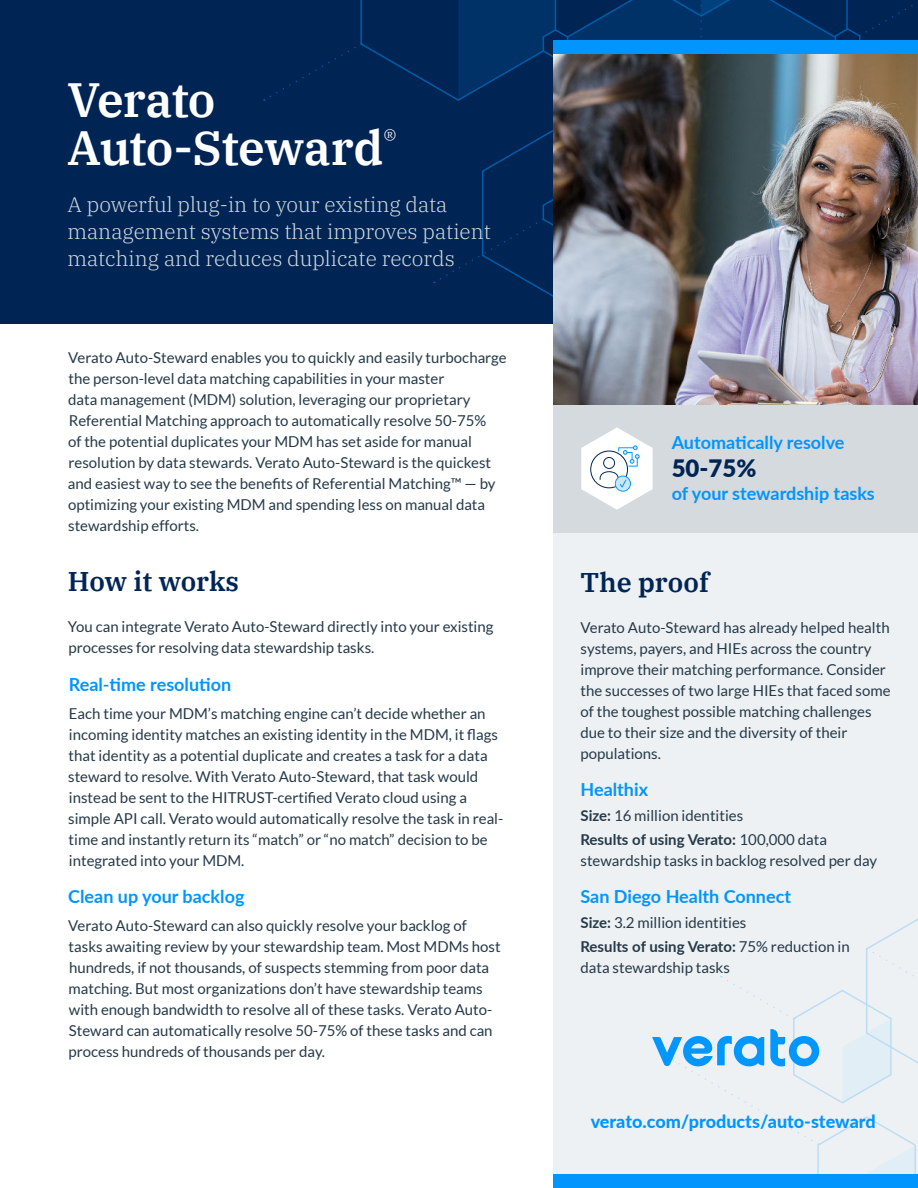
<style>
.page{position:relative;width:918px;height:1188px;background:#fff}
.page>*{position:absolute;margin:0;border:0;box-sizing:border-box;transform-origin:0 0}
.t1{font:600 48px/48px "IBM Plex Serif";letter-spacing:-.02em;color:#fff}
.t2{font:600 27px "IBM Plex Serif";color:#002554}
.t3{font:900 24px "Lato";color:#002554}
.t4{font:300 21px/27px "IBM Plex Serif";color:#d4dadd}
.t5{font:700 18px "Lato";color:#0295fd}
.t6{font:800 18px "Lato";color:#0295fd}
.t7{font:15px/21px "Lato";color:#253948}
.s1{font-weight:700}
</style>
<div class="page">
<div style="left:554px;top:384px;width:364px;height:201px;background:#d4dadd"></div>
<div style="left:554px;top:534px;width:364px;height:654px;background:#edf1f3"></div>
<div style="left:0;top:0;width:918px;height:324px;background:#002554"></div>
<svg style="left:264px;top:0;width:649px;height:324px"></svg>
<img style="left:554px;top:54px;width:364px;height:351px">
<div style="left:554px;top:40px;width:364px;height:14px;background:#0295fd"></div>
<div style="left:554px;top:1174px;width:364px;height:14px;background:#0295fd"></div>
<svg style="left:652px;top:918px;width:266px;height:256px"></svg>
<svg style="left:581px;top:427px;width:72px;height:83px"></svg>
<h1 class="t1" style="left:68px;top:79px;width:331px">Verato<br>Auto-Steward<sup>®</sup></h1>
<h3 class="t4" style="left:68px;top:192px;width:425px">A powerful plug-in to your existing data management systems that improves patient matching and reduces duplicate records</h3>
<p class="t7" style="left:68px;top:348px;width:440px">Verato Auto-Steward enables you to quickly and easily turbocharge the person-level data matching capabilities in your master<br>data management (MDM) solution, leveraging our proprietary Referential Matching approach to automatically resolve 50-75%<br>of the potential duplicates your MDM has set aside for manual resolution by data stewards. Verato Auto-Steward is the quickest and easiest way to see the benefits of Referential Matching™ — by optimizing your existing MDM and spending less on manual data stewardship efforts.</p>
<h2 class="t2" style="left:68px;top:570px;width:173px">How it works</h2>
<p class="t7" style="left:68px;top:617px;width:427px">You can integrate Verato Auto-Steward directly into your existing processes for resolving data stewardship tasks.</p>
<p class="t5" style="left:69px;top:671px;width:164px">Real-time resolution</p>
<p class="t7" style="left:68px;top:704px;width:437px">Each time your MDM’s matching engine can’t decide whether an incoming identity matches an existing identity in the MDM, it flags that identity as a potential duplicate and creates a task for a data steward to resolve. With Verato Auto-Steward, that task would instead be sent to the HITRUST-certified Verato cloud using a simple API call. Verato would automatically resolve the task in real&shy;time and instantly return its “match” or “no match” decision to be integrated into your MDM.</p>
<p class="t5" style="left:68px;top:883px;width:178px">Clean up your backlog</p>
<p class="t7" style="left:68px;top:916px;width:434px">Verato Auto-Steward can also quickly resolve your backlog of tasks awaiting review by your stewardship team. Most MDMs host hundreds, if not thousands, of suspects stemming from poor data matching. But most organizations don’t have stewardship teams with enough bandwidth to resolve all of these tasks. Verato Auto-Steward can automatically resolve 50-75% of these tasks and can process hundreds of thousands per day.</p>
<p class="t5" style="left:672px;top:429px;width:174px">Automatically resolve</p>
<h3 class="t3" style="left:672px;top:455px;width:86px">50-75%</h3>
<p class="t5" style="left:672px;top:480px;width:205px">of your stewardship tasks</p>
<h2 class="t2" style="left:580px;top:570px;width:130px">The proof</h2>
<p class="t7" style="left:580px;top:618px;width:312px">Verato Auto-Steward has already helped health systems, payers, and HIEs across the country improve their matching performance. Consider the successes of two large HIEs that faced some of the toughest possible matching challenges due to their size and the diversity of their populations.</p>
<p class="t5" style="left:580px;top:780px;width:69px">Healthix</p>
<p class="t7" style="left:580px;top:804px;width:248px;line-height:24.3px"><span class="s1">Size:</span> 16 million identities<br><span class="s1">Results of using Verato:</span> 100,000 data</p>
<p class="t7" style="left:580px;top:851px;width:298px">stewardship tasks in backlog resolved per day</p>
<p class="t5" style="left:580px;top:884px;width:212px">San Diego Health Connect</p>
<p class="t7" style="left:580px;top:911px;width:271px;line-height:24.3px"><span class="s1">Size:</span> 3.2 million identities<br><span class="s1">Results of using Verato:</span> 75% reduction in</p>
<p class="t7" style="left:580px;top:958px;width:151px">data stewardship tasks</p>
<p class="t6" style="left:591px;top:1115px;width:287px">verato.com/products/auto-steward</p>
</div>
